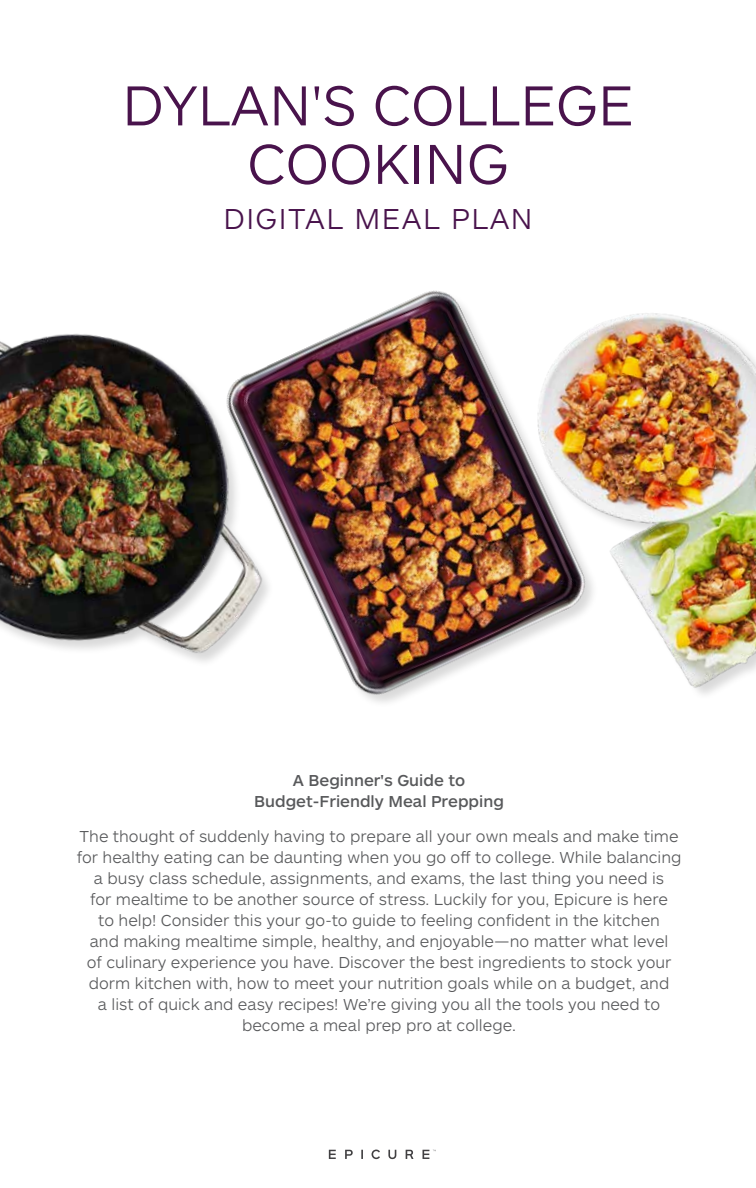
<style>
.page{position:relative;width:756px;height:1188px;background:#fff}
.page>*{position:absolute;margin:0;border:0;box-sizing:border-box;transform-origin:0 0}
.t1{font:300 58.5px/58.5px "ARS Maquette Pro";color:#49134c;text-align:center}
.t2{font:300 30px "ARS Maquette Pro";letter-spacing:.05em;color:#49134c}
.t3{font:300 16.5px/21px "ARS Maquette Pro";color:#58595b;text-align:center}
.t4{font:500 16.5px/21px "ARS Maquette Pro";color:#58595b;text-align:center}
</style>
<div class="page">
<svg style="left:329px;top:1150px;width:7px;height:9px"></svg>
<svg style="left:345px;top:1150px;width:8px;height:9px"></svg>
<svg style="left:361px;top:1150px;width:2px;height:9px"></svg>
<svg style="left:388px;top:1150px;width:8px;height:9px"></svg>
<svg style="left:406px;top:1150px;width:7px;height:9px"></svg>
<svg style="left:423px;top:1150px;width:13px;height:9px"></svg>
<svg style="left:372px;top:1150px;width:8px;height:9px"></svg>
<img style="left:279px;top:290px;width:191px;height:413px">
<img style="left:470px;top:313px;width:286px;height:382px">
<img style="left:0;top:334px;width:279px;height:328px">
<h1 class="t1" style="left:122px;top:73px;width:513px">DYLAN'S COLLEGE<br>COOKING</h1>
<h2 class="t2" style="left:223px;top:199px;width:311px">DIGITAL MEAL PLAN</h2>
<p class="t4" style="left:254px;top:769px;width:251px">A Beginner's Guide to<br>Budget-Friendly Meal Prepping</p>
<p class="t3" style="left:77px;top:825px;width:606px">The thought of suddenly having to prepare all your own meals and make time for healthy eating can be daunting when you go off to college. While balancing a busy class schedule, assignments, and exams, the last thing you need is<br>for mealtime to be another source of stress. Luckily for you, Epicure is here<br>to help! Consider this your go-to guide to feeling confident in the kitchen<br>and making mealtime simple, healthy, and enjoyable—no matter what level<br>of culinary experience you have. Discover the best ingredients to stock your dorm kitchen with, how to meet your nutrition goals while on a budget, and<br>a list of quick and easy recipes! We’re giving you all the tools you need to become a meal prep pro at college.</p>
</div>
